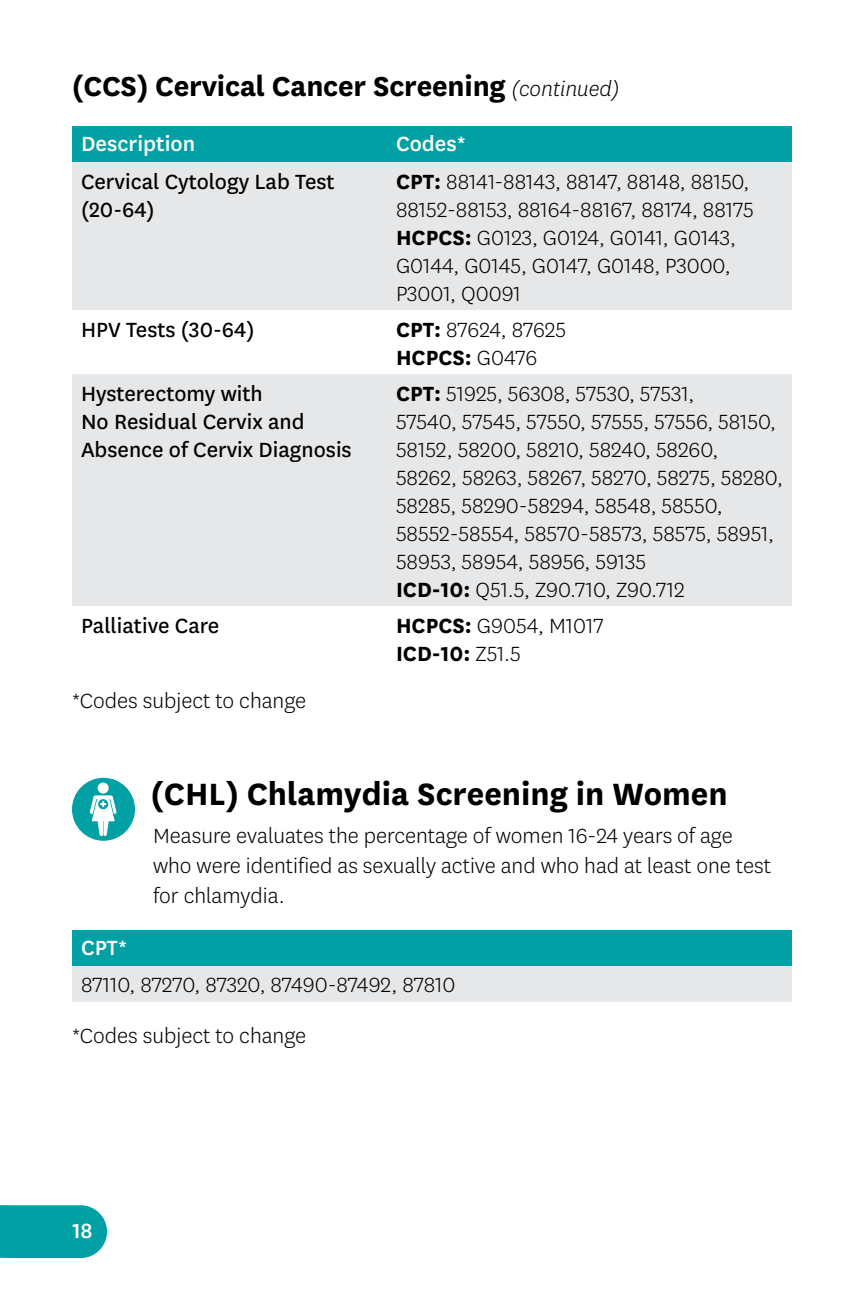
<style>
.page{position:relative;width:864px;height:1296px;background:#fff}
.page>*{position:absolute;margin:0;border:0;box-sizing:border-box;transform-origin:0 0}
.t1{font:700 36px "Centene Sans";color:#000}
.t2{font:700 32px "Centene Sans";letter-spacing:-.005em;color:#000}
.t3{font:300 24px/28px "Centene Sans";color:#000}
.t4{font:24px/28px "Centene Sans";color:#000}
.t5{font:500 24px "Centene Sans";color:#fff}
.s1{font-weight:300;font-style:italic;font-size:24px}
.s2{font-weight:700}
</style>
<div class="page">
<svg style="left:0;top:1205px;width:107px;height:53px;background:#0ea5a9"></svg>
<div style="left:72px;top:162px;width:315px;height:148px;background:#e6e7e8"></div>
<div style="left:387px;top:162px;width:405px;height:148px;background:#e6e7e8"></div>
<div style="left:72px;top:374px;width:315px;height:232px;background:#e6e7e8"></div>
<div style="left:387px;top:374px;width:405px;height:232px;background:#e6e7e8"></div>
<div style="left:72px;top:966px;width:720px;height:36px;background:#e6e7e8"></div>
<div style="left:72px;top:126px;width:315px;height:36px;background:#00a0a4"></div>
<div style="left:387px;top:126px;width:405px;height:36px;background:#00a0a4"></div>
<div style="left:72px;top:778px;width:63px;height:63px;background:#00a0a4;border-radius:50%"></div>
<svg style="left:90px;top:795px;width:27px;height:41px"></svg>
<div style="left:98px;top:783px;width:11px;height:11px;background:#fff;border-radius:50%"></div>
<div style="left:72px;top:930px;width:720px;height:36px;background:#00a0a4"></div>
<h2 class="t2" style="left:72px;top:63px;width:549px">(CCS) Cervical Cancer Screening <span class="s1">(continued)</span></h2>
<p class="t5" style="left:81px;top:127px;width:116px">Description</p>
<p class="t5" style="left:396px;top:127px;width:71px">Codes*</p>
<p class="t4" style="left:81px;top:166px;width:255px">Cervical Cytology Lab Test (20-64)</p>
<p class="t3" style="left:396px;top:167px;width:359px"><span class="s2">CPT:</span> 88141-88143, 88147, 88148, 88150, 88152-88153, 88164-88167, 88174, 88175<br><span class="s2">HCPCS:</span> G0123, G0124, G0141, G0143, G0144, G0145, G0147, G0148, P3000, P3001, Q0091</p>
<p class="t4" style="left:81px;top:314px;width:175px">HPV Tests (30-64)</p>
<p class="t3" style="left:396px;top:315px;width:172px"><span class="s2">CPT:</span> 87624, 87625<br><span class="s2">HCPCS:</span> G0476</p>
<p class="t4" style="left:81px;top:378px;width:272px">Hysterectomy with<br>No Residual Cervix and<br>Absence of Cervix Diagnosis</p>
<p class="t3" style="left:396px;top:379px;width:388px"><span class="s2">CPT:</span> 51925, 56308, 57530, 57531,<br>57540, 57545, 57550, 57555, 57556, 58150, 58152, 58200, 58210, 58240, 58260, 58262, 58263, 58267, 58270, 58275, 58280, 58285, 58290-58294, 58548, 58550, 58552-58554, 58570-58573, 58575, 58951, 58953, 58954, 58956, 59135<br><span class="s2">ICD-10:</span> Q51.5, Z90.710, Z90.712</p>
<p class="t4" style="left:81px;top:610px;width:140px">Palliative Care</p>
<p class="t3" style="left:396px;top:611px;width:209px"><span class="s2">HCPCS:</span> G9054, M1017<br><span class="s2">ICD-10:</span> Z51.5</p>
<p class="t3" style="left:72px;top:686px;width:236px">*Codes subject to change</p>
<h2 class="t1" style="left:151px;top:768px;width:578px">(CHL) Chlamydia Screening in Women</h2>
<p class="t3" style="left:153px;top:820px;width:620px;line-height:30px">Measure evaluates the percentage of women 16-24 years of age who were identified as sexually active and who had at least one test for chlamydia.</p>
<p class="t5" style="left:81px;top:931px;width:48px">CPT*</p>
<p class="t3" style="left:81px;top:970px;width:376px">87110, 87270, 87320, 87490-87492, 87810</p>
<p class="t3" style="left:72px;top:1021px;width:236px">*Codes subject to change</p>
<p class="t5" style="left:72px;top:1215px;width:22px">18</p>
</div>
